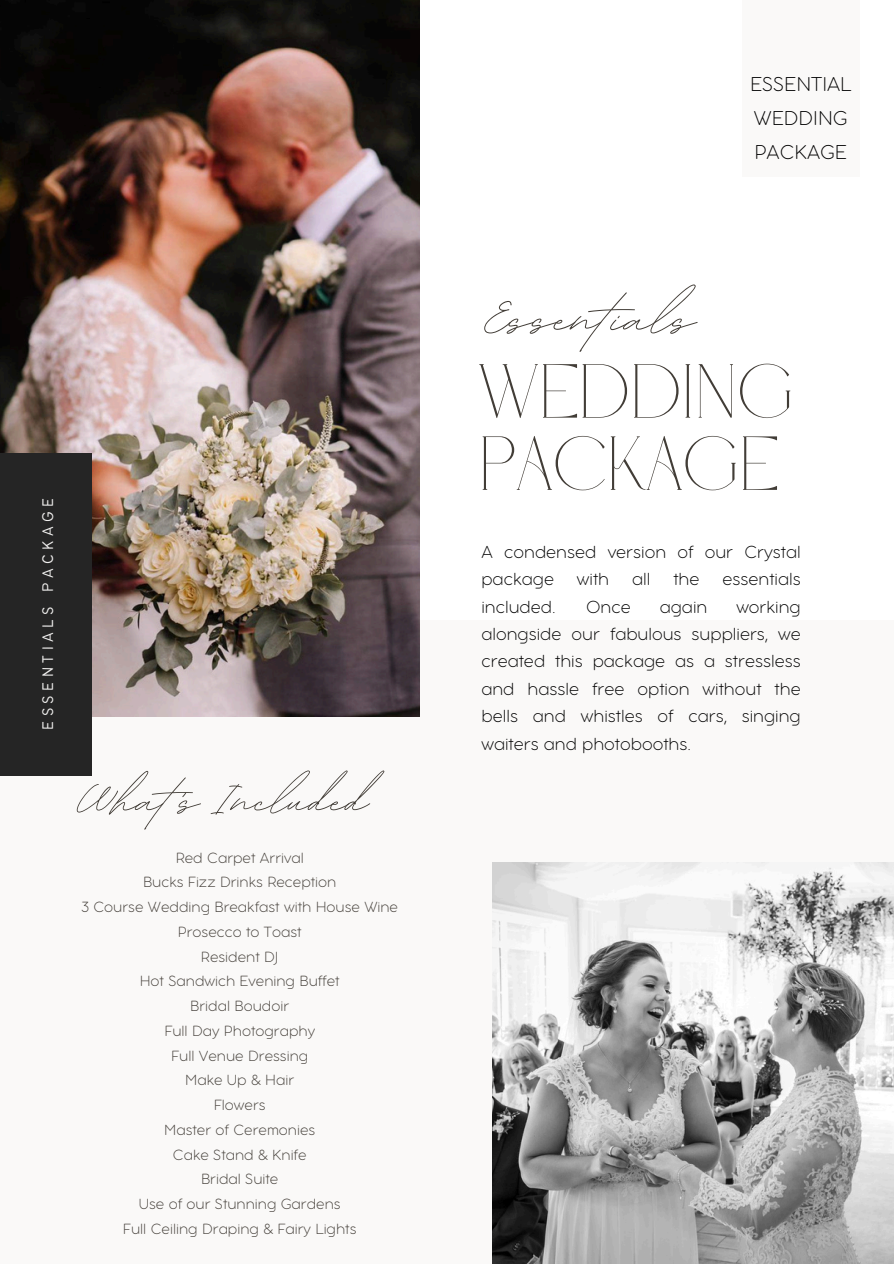
<style>
.page{position:relative;width:894px;height:1264px;background:#fff}
.page>*{position:absolute;margin:0;border:0;box-sizing:border-box;transform-origin:0 0}
.t1{font:87.9px "BD Script";color:#423d37}
.t2{font:77.1px "BD Script";color:#423d37}
.t3{font:65.85px/72.2px "Lovely May";color:#423d37}
.t4{font:300 expanded 21.75px/33.9px "Aristotelica Pro Tx";color:#000}
.t5{font:300 expanded 18.9px/27.3px "Aristotelica Pro Tx";color:#000;text-align:justify}
.t6{font:300 16.95px "Bantayog";letter-spacing:.27em;color:#f1f0ef}
.t7{font:300 expanded 16.05px "Aristotelica Pro Tx";color:#423d37}
</style>
<div class="page">
<div style="left:0;top:620px;width:893px;height:643px;background:#faf9f8"></div>
<img style="left:0;top:0;width:420px;height:717px">
<img style="left:492px;top:862px;width:401px;height:401px">
<div style="left:741px;top:0;width:118px;height:177px;background:#faf9f8"></div>
<div style="left:0;top:452px;width:91px;height:323px;background:#252525"></div>
<h5 class="t6" style="left:41px;top:729px;width:233px;rotate:-90deg">ESSENTIALS PACKAGE</h5>
<p class="t2" style="left:75px;top:749px;width:294px">What's Included</p>
<h2 class="t7" style="left:176px;top:852px;width:130px">Red Carpet Arrival</h2>
<p class="t7" style="left:143px;top:877px;width:195px">Bucks Fizz Drinks Reception</p>
<p class="t7" style="left:81px;top:901px;width:318px">3 Course Wedding Breakfast with House Wine</p>
<p class="t7" style="left:178px;top:926px;width:125px">Prosecco to Toast</p>
<p class="t7" style="left:201px;top:951px;width:79px">Resident DJ</p>
<p class="t7" style="left:140px;top:976px;width:201px">Hot Sandwich Evening Buffet</p>
<p class="t7" style="left:190px;top:1000px;width:100px">Bridal Boudoir</p>
<p class="t7" style="left:164px;top:1025px;width:152px">Full Day Photography</p>
<p class="t7" style="left:171px;top:1050px;width:139px">Full Venue Dressing</p>
<p class="t7" style="left:185px;top:1075px;width:110px">Make Up &amp; Hair</p>
<p class="t7" style="left:214px;top:1099px;width:53px">Flowers</p>
<p class="t7" style="left:164px;top:1124px;width:153px">Master of Ceremonies</p>
<p class="t7" style="left:173px;top:1149px;width:135px">Cake Stand &amp; Knife</p>
<p class="t7" style="left:201px;top:1174px;width:79px">Bridal Suite</p>
<p class="t7" style="left:139px;top:1198px;width:203px">Use of our Stunning Gardens</p>
<p class="t7" style="left:123px;top:1223px;width:235px">Full Ceiling Draping &amp; Fairy Lights</p>
<h3 class="t1" style="left:483px;top:260px;width:213px">Essentials</h3>
<h6 class="t4" style="left:749px;top:69px;width:103px">ESSENTIAL<br>WEDDING<br>PACKAGE</h6>
<h1 class="t3" style="left:478px;top:364px;width:316px">WEDDING<br>PACKAGE</h1>
<h4 class="t5" style="left:481px;top:540px;width:321px">A condensed version of our Crystal package with all the essentials included.</h4>
<h4 class="t5" style="left:586px;top:594px;width:46px">Once</h4>
<h4 class="t5" style="left:659px;top:594px;width:49px">again</h4>
<h4 class="t5" style="left:481px;top:594px;width:321px;text-indent:255px">working alongside our fabulous suppliers, we created this package as a stressless and hassle free option without the bells and whistles of cars, singing waiters and photobooths.</h4>
</div>
